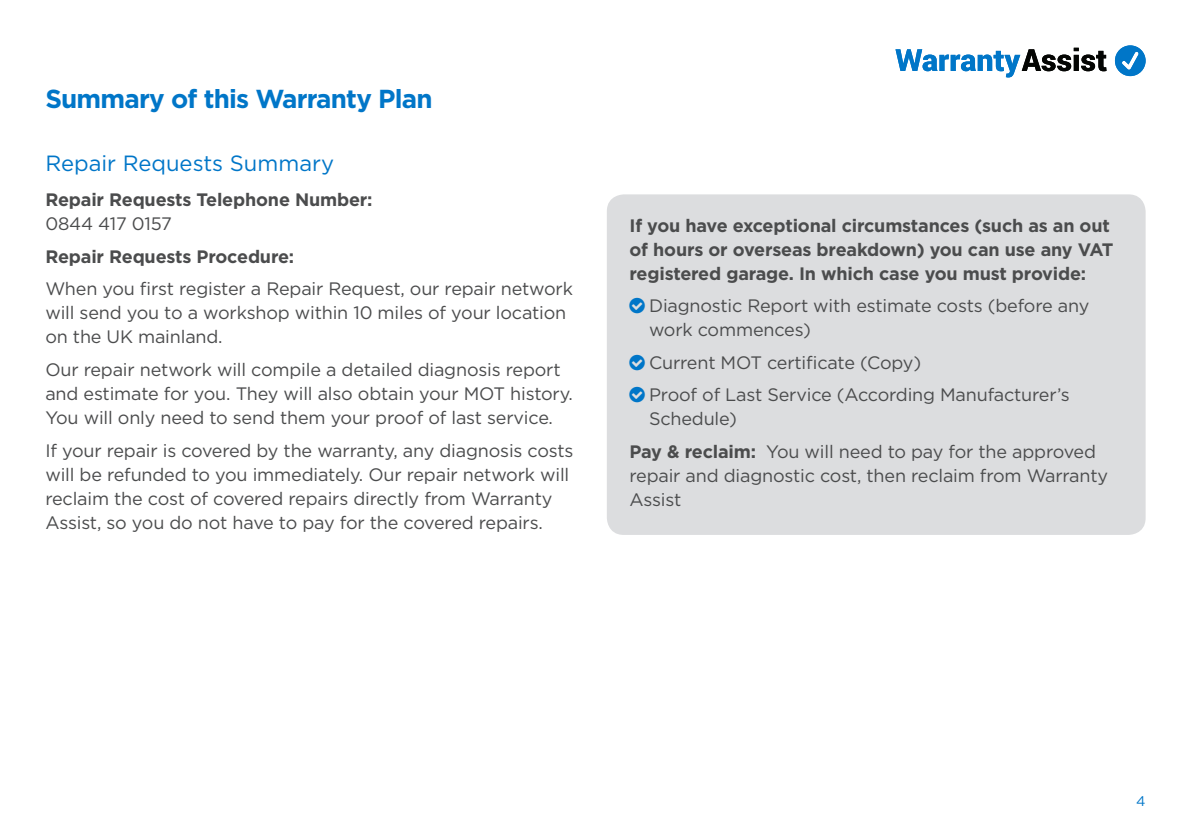
<style>
.page{position:relative;width:1191px;height:840px;background:#fff}
.page>*{position:absolute;margin:0;border:0;box-sizing:border-box;transform-origin:0 0}
.t1{font:700 26px "Gotham";letter-spacing:-.03em;color:#0076c8}
.t2{font:22px "Gotham";color:#0076c8}
.t3{font:18px/24px "Gotham";letter-spacing:-.01em;color:#4b4c4d}
.t4{font:700 18px/24px "Gotham";letter-spacing:-.01em;color:#4b4c4d}
.t5{font:14px "Gotham";color:#0076c8}
.s1{font-weight:400}
.s2{font-weight:700}
</style>
<div class="page">
<svg style="left:895px;top:48px;width:211px;height:29px"></svg>
<svg style="left:1115px;top:45px;width:30px;height:31px"></svg>
<div style="left:607px;top:194px;width:538px;height:340px;background:#dcdddf;border-radius:17px"></div>
<p class="t1" style="left:45px;top:81px;width:389px">Summary of this Warranty Plan</p>
<p class="t2" style="left:45px;top:149px;width:290px">Repair Requests Summary</p>
<p class="t4" style="left:45px;top:188px;width:329px">Repair Requests Telephone Number:<br><span class="s1">0844 417 0157</span></p>
<p class="t4" style="left:45px;top:244px;width:250px">Repair Requests Procedure:</p>
<p class="t3" style="left:45px;top:276px;width:529px">When you first register a Repair Request, our repair network will send you to a workshop within 10 miles of your location on the UK mainland.</p>
<p class="t3" style="left:45px;top:357px;width:529px">Our repair network will compile a detailed diagnosis report and estimate for you. They will also obtain your MOT history.<br>You will only need to send them your proof of last service.</p>
<p class="t3" style="left:45px;top:437px;width:530px">If your repair is covered by the warranty, any diagnosis costs will be refunded to you immediately. Our repair network will reclaim the cost of covered repairs directly from Warranty Assist, so you do not have to pay for the covered repairs.</p>
<p class="t4" style="left:629px;top:213px;width:485px">If you have exceptional circumstances (such as an out of hours or overseas breakdown) you can use any VAT registered garage. In which case you must provide:</p>
<p class="t3" style="left:649px;top:293px;width:442px">Diagnostic Report with estimate costs (before any work commences)</p>
<p class="t3" style="left:649px;top:350px;width:273px">Current MOT certificate (Copy)</p>
<p class="t3" style="left:649px;top:382px;width:422px">Proof of Last Service (According Manufacturer’s<br>Schedule)</p>
<p class="t3" style="left:629px;top:439px;width:480px"><span class="s2">Pay &amp; reclaim:</span> You will need to pay for the approved repair and diagnostic cost, then reclaim from Warranty<br>Assist</p>
<p class="t5" style="left:1136px;top:791px;width:11px">4</p>
</div>
